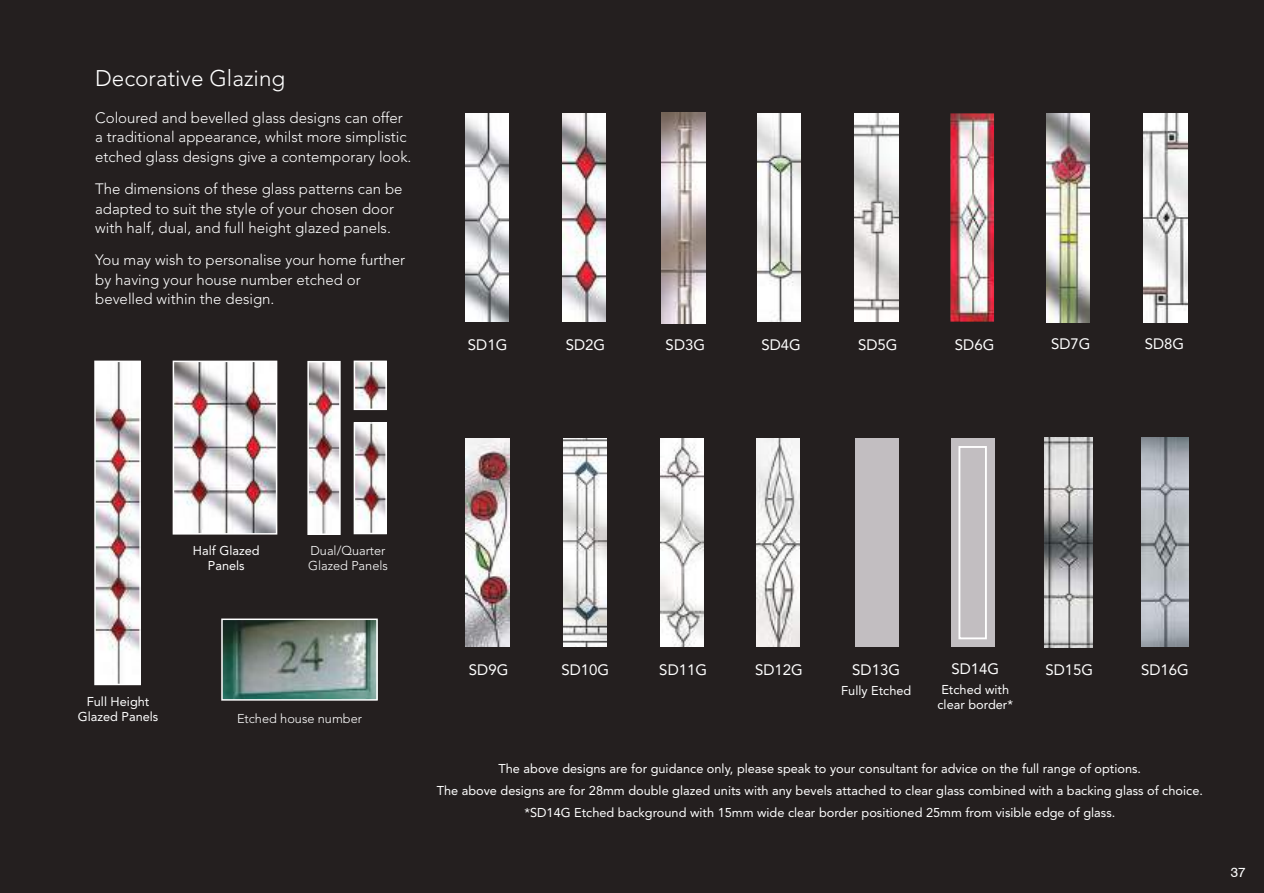
<style>
.page{position:relative;width:1264px;height:893px;background:#241f1f}
.page>*{position:absolute;margin:0;border:0;box-sizing:border-box;transform-origin:0 0}
.t1{font:300 22.5px "Avenir LT Std";color:#fff}
.t2{font:300 15px/19.5px "Avenir LT Std";color:#fff}
.t3{font:15px "Avenir LT Std";color:#fff}
.t4{font:13.5px "Swiss 721 BT";color:#fff}
.t5{font:12.75px/15.3px "Avenir LT Std";color:#fff;text-align:center}
.t6{font:300 12.75px/15.3px "Avenir LT Std";color:#fff}
</style>
<div class="page">
<img style="left:176px;top:363px;width:98px;height:168px">
<div style="left:173px;top:360px;width:104px;height:174px;border:2px solid #fff"></div>
<img style="left:310px;top:364px;width:28px;height:168px">
<div style="left:307px;top:361px;width:34px;height:174px;border:2px solid #fff"></div>
<img style="left:97px;top:363px;width:41px;height:319px">
<div style="left:94px;top:360px;width:47px;height:325px;border:2px solid #fff"></div>
<img style="left:357px;top:425px;width:27px;height:106px">
<div style="left:354px;top:422px;width:33px;height:112px;border:2px solid #fff"></div>
<img style="left:357px;top:363px;width:27px;height:44px">
<div style="left:354px;top:360px;width:33px;height:50px;border:2px solid #fff"></div>
<img style="left:224px;top:621px;width:151px;height:76px">
<div style="left:221px;top:618px;width:157px;height:82px;border:2px solid #fff"></div>
<div style="left:951px;top:438px;width:43px;height:209px;background:#c2bec1"></div>
<img style="left:465px;top:113px;width:43px;height:209px">
<img style="left:562px;top:113px;width:44px;height:209px">
<img style="left:855px;top:113px;width:43px;height:209px">
<img style="left:950px;top:113px;width:44px;height:209px">
<img style="left:757px;top:113px;width:44px;height:209px">
<img style="left:466px;top:438px;width:43px;height:209px">
<img style="left:1046px;top:114px;width:44px;height:208px">
<img style="left:563px;top:438px;width:43px;height:209px">
<img style="left:756px;top:438px;width:44px;height:209px">
<img style="left:1144px;top:114px;width:43px;height:208px">
<img style="left:660px;top:438px;width:44px;height:209px">
<img style="left:661px;top:112px;width:45px;height:211px">
<div style="left:854px;top:438px;width:44px;height:209px;background:#c2bec1"></div>
<div style="left:958px;top:446px;width:29px;height:193px;background:#c2bec1;border:2px solid #fff"></div>
<img style="left:1142px;top:437px;width:46px;height:210px">
<img style="left:1045px;top:437px;width:47px;height:210px">
<h1 class="t1" style="left:95px;top:65px;width:192px">Decorative Glazing</h1>
<p class="t2" style="left:95px;top:108px;width:318px">Coloured and bevelled glass designs can offer a traditional appearance, whilst more simplistic etched glass designs give a contemporary look.</p>
<p class="t2" style="left:95px;top:179px;width:309px">The dimensions of these glass patterns can be adapted to suit the style of your chosen door with half, dual, and full height glazed panels.</p>
<p class="t2" style="left:95px;top:250px;width:311px">You may wish to personalise your home further by having your house number etched or bevelled within the design.</p>
<p class="t3" style="left:468px;top:336px;width:41px">SD1G</p>
<p class="t3" style="left:566px;top:336px;width:41px">SD2G</p>
<p class="t3" style="left:665px;top:336px;width:41px">SD3G</p>
<p class="t3" style="left:1051px;top:335px;width:41px">SD7G</p>
<p class="t3" style="left:1145px;top:335px;width:41px">SD8G</p>
<p class="t3" style="left:761px;top:336px;width:41px">SD4G</p>
<p class="t3" style="left:858px;top:336px;width:41px">SD5G</p>
<p class="t3" style="left:955px;top:336px;width:41px">SD6G</p>
<p class="t5" style="left:193px;top:543px;width:68px">Half Glazed<br>Panels</p>
<p class="t6" style="left:308px;top:543px;width:81px">Dual/Quarter<br>Glazed Panels</p>
<p class="t5" style="left:78px;top:694px;width:82px">Full Height<br>Glazed Panels</p>
<p class="t6" style="left:237px;top:710px;width:126px">Etched house number</p>
<p class="t3" style="left:469px;top:661px;width:41px">SD9G</p>
<p class="t3" style="left:561px;top:661px;width:49px">SD10G</p>
<p class="t3" style="left:755px;top:661px;width:49px">SD12G</p>
<p class="t3" style="left:951px;top:660px;width:49px">SD14G</p>
<p class="t3" style="left:1045px;top:661px;width:49px">SD15G</p>
<p class="t3" style="left:1141px;top:661px;width:49px">SD16G</p>
<p class="t5" style="left:937px;top:681px;width:77px">Etched with clear border*</p>
<p class="t3" style="left:659px;top:661px;width:49px">SD11G</p>
<p class="t3" style="left:852px;top:661px;width:49px">SD13G</p>
<p class="t5" style="left:841px;top:682px;width:72px">Fully Etched</p>
<p class="t5" style="left:437px;top:757px;width:768px;line-height:22.2px">The above designs are for guidance only, please speak to your consultant for advice on the full range of options.<br>The above designs are for 28mm double glazed units with any bevels attached to clear glass combined with a backing glass of choice. *SD14G Etched background with 15mm wide clear border positioned 25mm from visible edge of glass.</p>
<p class="t4" style="left:1231px;top:863px;width:16px">37</p>
</div>
